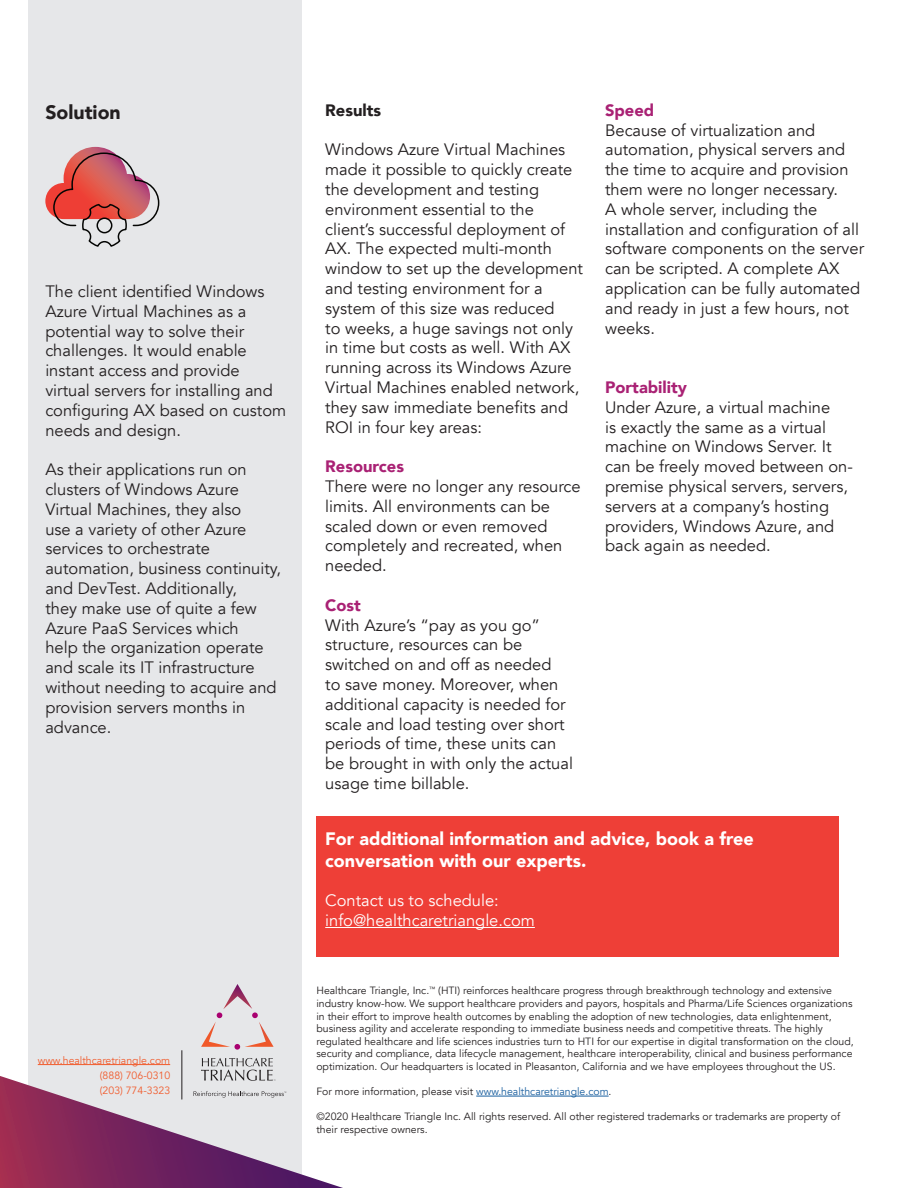
<style>
.page{position:relative;width:918px;height:1188px;background:#fff}
.page>*{position:absolute;margin:0;border:0;box-sizing:border-box;transform-origin:0 0}
.t1{font:900 19.5px "Avenir";color:#231f20}
.t2{font:900 18px/21.6px "Avenir";color:#fff}
.t3{font:16.5px/19.8px "Avenir";color:#231f20}
.t4{font:16.5px "Avenir";color:#fff}
.t5{font:900 16.5px "Avenir";color:#a92174}
.t6{font:900 16.5px "Avenir";color:#231f20}
.t7{font:10.5px/12.6px "Avenir";color:#231f20}
.t8{font:10.5px "Avenir";color:#f15a2b}
.s1{color:#175d9e}
</style>
<div class="page">
<div style="left:28px;top:0;width:273px;height:1188px;background:#e6e7e9"></div>
<hr style="left:476px;top:1096px;width:133px;height:1px;background:#175d9e">
<div style="left:316px;top:816px;width:523px;height:141px;background:#ee3f37"></div>
<hr style="left:325px;top:927px;width:210px;height:1px;background:#fff">
<svg style="left:201px;top:984px;width:73px;height:66px"></svg>
<svg style="left:0;top:1058px;width:343px;height:130px"></svg>
<hr style="left:181px;top:1050px;width:1px;height:49px;background:#231f20">
<hr style="left:38px;top:1064px;width:132px;height:1px;background:#f15a2b">
<svg style="left:45px;top:147px;width:115px;height:100px"></svg>
<p class="t1" style="left:45px;top:95px;width:77px">Solution</p>
<p class="t3" style="left:45px;top:282px;width:242px">The client identified Windows<br>Azure Virtual Machines as a potential way to solve their challenges. It would enable instant access and provide virtual servers for installing and configuring AX based on custom needs and design.</p>
<p class="t3" style="left:45px;top:460px;width:237px">As their applications run on clusters of Windows Azure<br>Virtual Machines, they also<br>use a variety of other Azure services to orchestrate automation, business continuity, and DevTest. Additionally,<br>they make use of quite a few<br>Azure PaaS Services which<br>help the organization operate and scale its IT infrastructure without needing to acquire and provision servers months in advance.</p>
<p class="t8" style="left:38px;top:1054px;width:134px">www.healthcaretriangle.com</p>
<p class="t8" style="left:100px;top:1069px;width:72px">(888) 706-0310</p>
<p class="t8" style="left:100px;top:1084px;width:72px">(203) 774-3323</p>
<p class="t6" style="left:325px;top:96px;width:57px">Results</p>
<p class="t3" style="left:325px;top:140px;width:259px">Windows Azure Virtual Machines made it possible to quickly create the development and testing environment essential to the client’s successful deployment of<br>AX. The expected multi-month window to set up the development and testing environment for a system of this size was reduced<br>to weeks, a huge savings not only in time but costs as well. With AX running across its Windows Azure<br>Virtual Machines enabled network, they saw immediate benefits and<br>ROI in four key areas:</p>
<p class="t5" style="left:325px;top:452px;width:80px">Resources</p>
<p class="t3" style="left:325px;top:477px;width:257px">There were no longer any resource limits. All environments can be scaled down or even removed completely and recreated, when needed.</p>
<p class="t5" style="left:325px;top:591px;width:37px">Cost</p>
<p class="t3" style="left:325px;top:615px;width:249px">With Azure’s “pay as you go” structure, resources can be switched on and off as needed<br>to save money. Moreover, when additional capacity is needed for scale and load testing over short periods of time, these units can be brought in with only the actual usage time billable.</p>
<p class="t5" style="left:605px;top:96px;width:51px">Speed</p>
<p class="t3" style="left:605px;top:120px;width:261px">Because of virtualization and automation, physical servers and the time to acquire and provision them were no longer necessary.<br>A whole server, including the installation and configuration of all software components on the server can be scripted. A complete AX application can be fully automated and ready in just a few hours, not weeks.</p>
<p class="t5" style="left:605px;top:373px;width:83px">Portability</p>
<p class="t3" style="left:605px;top:398px;width:249px">Under Azure, a virtual machine<br>is exactly the same as a virtual machine on Windows Server. It can be freely moved between on&shy;premise physical servers, servers, servers at a company’s hosting providers, Windows Azure, and back again as needed.</p>
<p class="t2" style="left:325px;top:828px;width:430px">For additional information and advice, book a free conversation with our experts.</p>
<p class="t4" style="left:325px;top:891px;width:175px">Contact us to schedule:</p>
<p class="t4" style="left:325px;top:911px;width:211px">info@healthcaretriangle.com</p>
<p class="t7" style="left:316px;top:985px;width:539px">Healthcare Triangle, Inc.<sup>™</sup> (HTI) reinforces healthcare progress through breakthrough technology and extensive industry know-how. We support healthcare providers and payors, hospitals and Pharma/Life Sciences organizations in their effort to improve health outcomes by enabling the adoption of new technologies, data enlightenment, business agility and accelerate responding to immediate business needs and competitive threats. The highly regulated healthcare and life sciences industries turn to HTI for our expertise in digital transformation on the cloud, security and compliance, data lifecycle management, healthcare interoperability, clinical and business performance optimization. Our headquarters is located in Pleasanton, California and we have employees throughout the US.</p>
<p class="t7" style="left:316px;top:1086px;width:297px">For more information, please visit <span class="s1">www.healthcaretriangle.com</span>.</p>
<p class="t7" style="left:316px;top:1111px;width:525px">©2020 Healthcare Triangle Inc. All rights reserved. All other registered trademarks or trademarks are property of their respective owners.</p>
</div>
